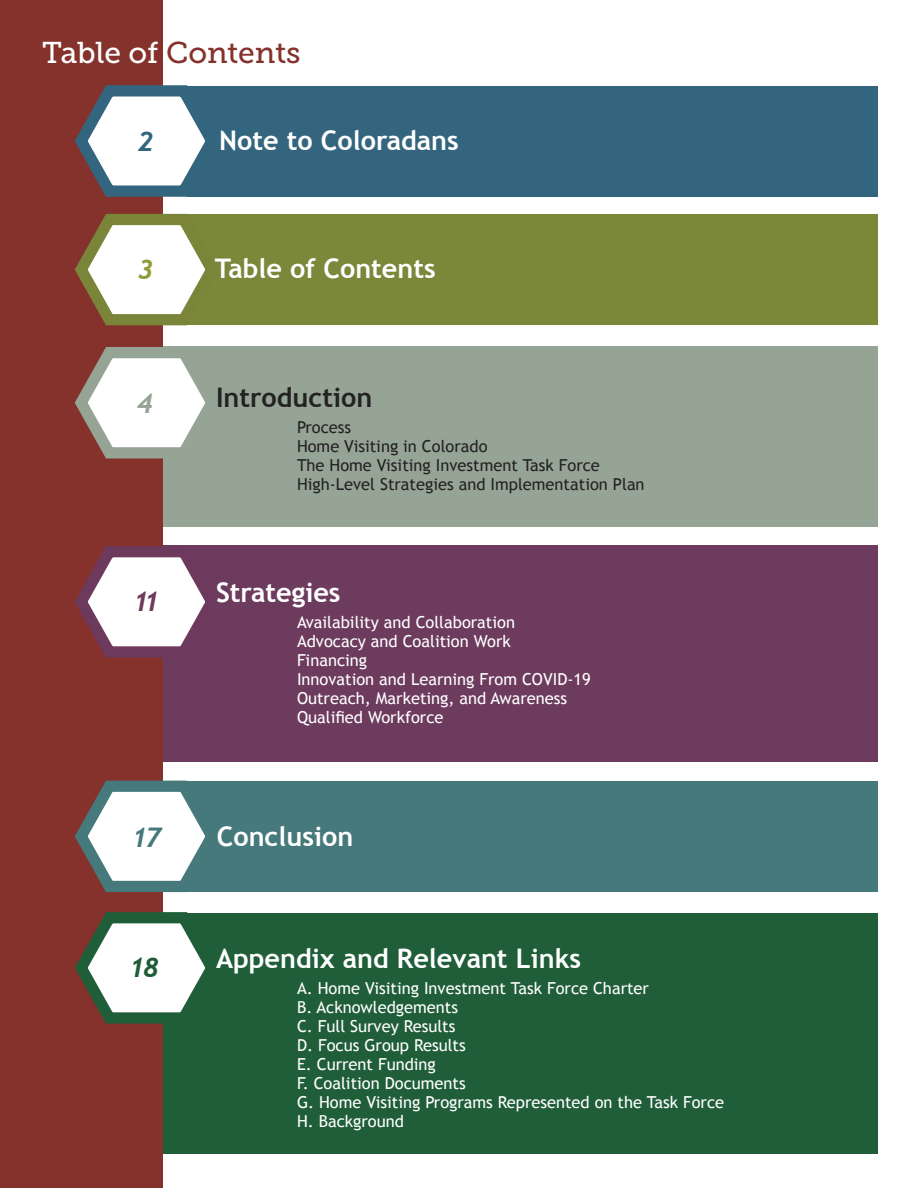
<style>
.page{position:relative;width:918px;height:1188px;background:#fff}
.page>*{position:absolute;margin:0;border:0;box-sizing:border-box;transform-origin:0 0}
.t1{font:30px "Museo Slab 500";color:#85322c}
.t2{font:700 27px "Trebuchet MS";color:#fff}
.t3{font:700 27px "Trebuchet MS";color:#222}
.t4{font:italic 700 27px "Trebuchet";color:#6d3a5d}
.t5{font:italic 700 27px "Trebuchet";color:#46797b}
.t6{font:italic 700 27px "Trebuchet";color:#1f5d38}
.t7{font:italic 700 27px "Trebuchet";color:#33657f}
.t8{font:italic 700 27px "Trebuchet";color:#919a3d}
.t9{font:italic 700 27px "Trebuchet";color:#96a495}
.t10{font:16.5px "Trebuchet MS";color:#fff}
.t11{font:16.5px "Trebuchet MS";color:#222}
.s1{color:#fff}
</style>
<div class="page">
<div style="left:0;top:0;width:163px;height:1188px;background:#85322c"></div>
<div style="left:163px;top:913px;width:715px;height:241px;background:#205e39"></div>
<div style="left:187px;top:214px;width:691px;height:111px;background:#7b8739"></div>
<div style="left:163px;top:347px;width:715px;height:180px;background:#96a495"></div>
<div style="left:163px;top:545px;width:715px;height:217px;background:#6d3b5e"></div>
<div style="left:187px;top:86px;width:691px;height:111px;background:#34657f"></div>
<svg style="left:75px;top:85px;width:130px;height:112px"></svg>
<svg style="left:75px;top:213px;width:130px;height:113px"></svg>
<svg style="left:74px;top:346px;width:151px;height:113px"></svg>
<svg style="left:75px;top:546px;width:130px;height:112px"></svg>
<svg style="left:75px;top:912px;width:130px;height:112px"></svg>
<div style="left:187px;top:781px;width:691px;height:111px;background:#46797b"></div>
<svg style="left:75px;top:780px;width:130px;height:113px"></svg>
<p class="t1" style="left:42px;top:36px;width:260px"><span class="s1">Table of</span> Contents</p>
<p class="t7" style="left:138px;top:125px;width:17px">2</p>
<p class="t8" style="left:138px;top:253px;width:17px">3</p>
<p class="t9" style="left:137px;top:387px;width:17px">4</p>
<p class="t4" style="left:133px;top:585px;width:28px">11</p>
<p class="t5" style="left:132px;top:820px;width:30px">17</p>
<p class="t6" style="left:129px;top:951px;width:31px">18</p>
<p class="t2" style="left:219px;top:123px;width:241px">Note to Coloradans</p>
<p class="t2" style="left:215px;top:252px;width:222px">Table of Contents</p>
<p class="t3" style="left:216px;top:381px;width:158px">Introduction</p>
<p class="t11" style="left:297px;top:417px;width:56px">Process</p>
<p class="t11" style="left:297px;top:436px;width:192px">Home Visiting in Colorado</p>
<p class="t11" style="left:297px;top:455px;width:304px">The Home Visiting Investment Task Force</p>
<p class="t11" style="left:297px;top:474px;width:349px">High-Level Strategies and Implementation Plan</p>
<p class="t2" style="left:216px;top:576px;width:126px">Strategies</p>
<p class="t10" style="left:297px;top:612px;width:220px">Availability and Collaboration</p>
<p class="t10" style="left:297px;top:631px;width:215px">Advocacy and Coalition Work</p>
<p class="t10" style="left:297px;top:650px;width:72px">Financing</p>
<p class="t10" style="left:297px;top:669px;width:295px">Innovation and Learning From COVID-19</p>
<p class="t10" style="left:297px;top:688px;width:272px">Outreach, Marketing, and Awareness</p>
<p class="t10" style="left:297px;top:707px;width:148px">Qualified Workforce</p>
<p class="t2" style="left:217px;top:820px;width:138px">Conclusion</p>
<p class="t2" style="left:216px;top:942px;width:367px">Appendix and Relevant Links</p>
<p class="t10" style="left:297px;top:978px;width:354px">A. Home Visiting Investment Task Force Charter</p>
<p class="t10" style="left:297px;top:997px;width:163px">B. Acknowledgements</p>
<p class="t10" style="left:297px;top:1016px;width:160px">C. Full Survey Results</p>
<p class="t10" style="left:297px;top:1035px;width:170px">D. Focus Group Results</p>
<p class="t10" style="left:297px;top:1054px;width:140px">E. Current Funding</p>
<p class="t10" style="left:297px;top:1073px;width:170px">F. Coalition Documents</p>
<p class="t10" style="left:297px;top:1092px;width:429px">G. Home Visiting Programs Represented on the Task Force</p>
<p class="t10" style="left:297px;top:1111px;width:109px">H. Background</p>
</div>
